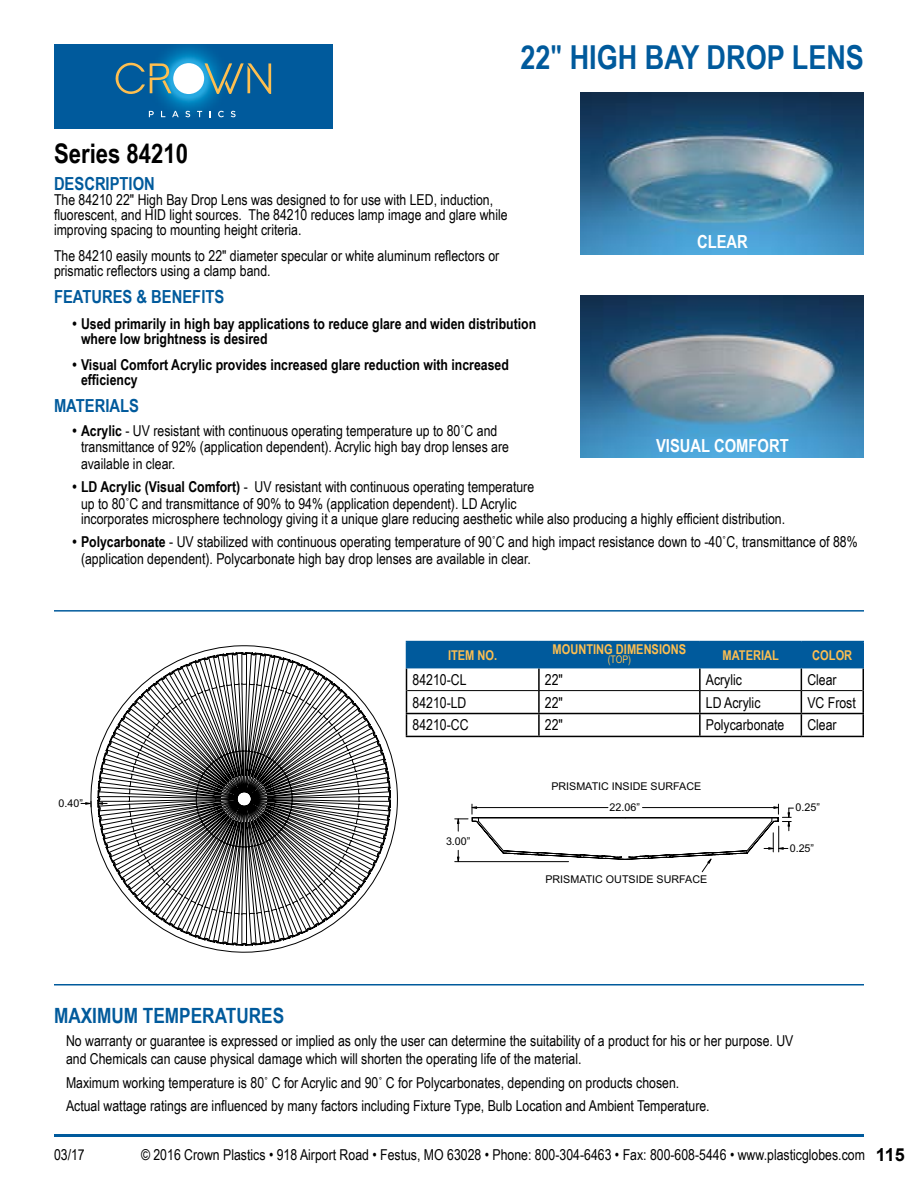
<style>
.page{position:relative;width:918px;height:1188px;background:#fff}
.page>*{position:absolute;margin:0;border:0;box-sizing:border-box;transform-origin:0 0}
.t1{font:700 33px "Arial Narrow";color:#005a9c}
.t2{font:700 27px "Arial Narrow";color:#000}
.t3{font:700 21px "Arial Narrow";color:#005a9c}
.t4{font:700 18px "Arial Narrow";color:#005a9c}
.t5{font:700 18px "Arial Narrow";color:#fff}
.t6{font:15px/16.5px "Arial Narrow";color:#000}
.t7{font:700 15px/15px "Arial Narrow";color:#000}
.t8{font:700 13.5px "Arial Narrow";color:#febf50}
.t9{font:10.65px "Arial";color:#000}
.t10{font:10.5px "Arial Narrow";color:#febf50}
.s1{font-family:"Arial";font-weight:400}
.s2{font-weight:700}
.s3{font-family:"Arial";font-weight:700;font-size:18px}
</style>
<div class="page">
<div style="left:54px;top:44px;width:279px;height:85px;background:#005a9c"></div>
<img style="left:148px;top:46px;width:83px;height:72px">
<div style="left:173px;top:63px;width:31px;height:31px;background:#fff;border-radius:50%"></div>
<svg style="left:205px;top:63px;width:66px;height:31px"></svg>
<svg style="left:115px;top:61px;width:56px;height:33px"></svg>
<svg style="left:149px;top:111px;width:5px;height:6px"></svg>
<svg style="left:161px;top:111px;width:4px;height:6px"></svg>
<svg style="left:172px;top:111px;width:7px;height:6px"></svg>
<svg style="left:185px;top:111px;width:5px;height:6px"></svg>
<svg style="left:197px;top:111px;width:5px;height:6px"></svg>
<svg style="left:218px;top:111px;width:6px;height:6px"></svg>
<svg style="left:231px;top:111px;width:5px;height:6px"></svg>
<svg style="left:454px;top:804px;width:340px;height:69px"></svg>
<svg style="left:81px;top:803px;width:310px;height:146px"></svg>
<svg style="left:85px;top:641px;width:321px;height:164px"></svg>
<hr style="left:54px;top:984px;width:810px;height:2px;background:#005a9c">
<hr style="left:54px;top:610px;width:810px;height:2px;background:#005a9c">
<img style="left:581px;top:93px;width:283px;height:162px">
<img style="left:581px;top:295px;width:283px;height:162px">
<hr style="left:862px;top:668px;width:2px;height:23px;background:#000">
<hr style="left:862px;top:691px;width:2px;height:22px;background:#000">
<hr style="left:862px;top:714px;width:2px;height:22px;background:#000">
<hr style="left:406px;top:641px;width:133px;height:1px;background:#005a9c">
<hr style="left:539px;top:641px;width:161px;height:1px;background:#005a9c">
<hr style="left:700px;top:641px;width:101px;height:1px;background:#005a9c">
<svg style="left:406px;top:642px;width:457px;height:94px"></svg>
<hr style="left:801px;top:641px;width:63px;height:1px;background:#005a9c">
<hr style="left:862px;top:642px;width:2px;height:25px;background:#005a9c">
<hr style="left:801px;top:667px;width:63px;height:1px;background:#005a9c">
<hr style="left:407px;top:690px;width:132px;height:1px;background:#000">
<hr style="left:539px;top:690px;width:161px;height:1px;background:#000">
<hr style="left:700px;top:690px;width:101px;height:1px;background:#000">
<hr style="left:801px;top:690px;width:61px;height:1px;background:#000">
<hr style="left:406px;top:736px;width:133px;height:1px;background:#000">
<hr style="left:539px;top:736px;width:161px;height:1px;background:#000">
<hr style="left:700px;top:736px;width:101px;height:1px;background:#000">
<hr style="left:801px;top:736px;width:63px;height:1px;background:#000">
<hr style="left:406px;top:713px;width:133px;height:1px;background:#000">
<hr style="left:539px;top:713px;width:161px;height:1px;background:#000">
<hr style="left:700px;top:713px;width:101px;height:1px;background:#000">
<hr style="left:801px;top:713px;width:63px;height:1px;background:#000">
<hr style="left:54px;top:1134px;width:810px;height:3px;background:#005a9c">
<h1 class="t1" style="left:520px;top:32px;width:345px">22<span class="s1">"</span> HIGH BAY DROP LENS</h1>
<h2 class="t2" style="left:54px;top:133px;width:136px">Series 84210</h2>
<p class="t4" style="left:54px;top:170px;width:102px">DESCRIPTION</p>
<p class="t6" style="left:54px;top:192px;width:455px;line-height:15px">The 84210 22" High Bay Drop Lens was designed to for use with LED, induction, fluorescent, and HID light sources. The 84210 reduces lamp image and glare while improving spacing to mounting height criteria.</p>
<p class="t6" style="left:54px;top:248px;width:447px;line-height:15px">The 84210 easily mounts to 22" diameter specular or white aluminum reflectors or prismatic reflectors using a clamp band.</p>
<p class="t4" style="left:54px;top:283px;width:172px">FEATURES &amp; BENEFITS</p>
<p class="t7" style="left:81px;top:315px;width:457px;text-indent:-9px">• Used primarily in high bay applications to reduce glare and widen distribution where low brightness is desired</p>
<p class="t7" style="left:81px;top:356px;width:429px;text-indent:-9px">• Visual Comfort Acrylic provides increased glare reduction with increased efficiency</p>
<p class="t4" style="left:54px;top:392px;width:87px">MATERIALS</p>
<p class="t6" style="left:81px;top:421px;width:430px;text-indent:-9px"><span class="s2">• Acrylic</span> - UV resistant with continuous operating temperature up to 80˚C and transmittance of 92% (application dependent). Acrylic high bay drop lenses are available in clear.</p>
<p class="t6" style="left:81px;top:478px;width:455px;text-indent:-9px"><span class="s2">• LD Acrylic (Visual Comfort)</span> - UV resistant with continuous operating temperature up to 80˚C and transmittance of 90% to 94% (application dependent). LD Acrylic</p>
<p class="t6" style="left:81px;top:510px;width:706px">incorporates microsphere technology giving it a unique glare reducing aesthetic while also producing a highly efficient distribution.</p>
<p class="t6" style="left:81px;top:533px;width:778px;text-indent:-9px"><span class="s2">• Polycarbonate</span> - UV stabilized with continuous operating temperature of 90˚C and high impact resistance down to -40˚C, transmittance of 88% (application dependent). Polycarbonate high bay drop lenses are available in clear.</p>
<p class="t5" style="left:697px;top:228px;width:52px">CLEAR</p>
<p class="t5" style="left:656px;top:432px;width:134px">VISUAL COMFORT</p>
<p class="t9" style="left:413px;top:547px;width:26px">0.25”</p>
<p class="t9" style="left:227px;top:547px;width:32px">22.06”</p>
<p class="t8" style="left:448px;top:645px;width:51px">ITEM NO.</p>
<p class="t8" style="left:553px;top:639px;width:135px">MOUNTING DIMENSIONS</p>
<p class="t10" style="left:608px;top:651px;width:25px">(TOP)</p>
<p class="t8" style="left:723px;top:645px;width:58px">MATERIAL</p>
<p class="t8" style="left:812px;top:645px;width:41px">COLOR</p>
<p class="t6" style="left:412px;top:671px;width:56px">84210-CL</p>
<p class="t6" style="left:545px;top:671px;width:20px">22"</p>
<p class="t6" style="left:706px;top:671px;width:38px">Acrylic</p>
<p class="t6" style="left:807px;top:671px;width:31px">Clear</p>
<p class="t6" style="left:412px;top:693px;width:56px">84210-LD</p>
<p class="t6" style="left:545px;top:693px;width:20px">22"</p>
<p class="t6" style="left:706px;top:693px;width:56px">LD Acrylic</p>
<p class="t6" style="left:807px;top:693px;width:50px">VC Frost</p>
<p class="t6" style="left:412px;top:716px;width:58px">84210-CC</p>
<p class="t6" style="left:545px;top:716px;width:20px">22"</p>
<p class="t6" style="left:706px;top:716px;width:80px">Polycarbonate</p>
<p class="t6" style="left:807px;top:716px;width:31px">Clear</p>
<p class="t9" style="left:58px;top:797px;width:26px">0.40”</p>
<p class="t9" style="left:446px;top:835px;width:26px">3.00”</p>
<p class="t9" style="left:551px;top:780px;width:151px">PRISMATIC INSIDE SURFACE</p>
<p class="t9" style="left:610px;top:802px;width:32px">22.06”</p>
<p class="t9" style="left:545px;top:873px;width:163px">PRISMATIC OUTSIDE SURFACE</p>
<p class="t9" style="left:796px;top:802px;width:26px">0.25”</p>
<p class="t9" style="left:790px;top:842px;width:26px">0.25”</p>
<h3 class="t3" style="left:54px;top:1000px;width:232px">MAXIMUM TEMPERATURES</h3>
<p class="t6" style="left:66px;top:1032px;width:729px;line-height:18px">No warranty or guarantee is expressed or implied as only the user can determine the suitability of a product for his or her purpose. UV and Chemicals can cause physical damage which will shorten the operating life of the material.</p>
<p class="t6" style="left:66px;top:1070px;width:645px;line-height:23.4px">Maximum working temperature is 80˚ C for Acrylic and 90˚ C for Polycarbonates, depending on products chosen.<br>Actual wattage ratings are influenced by many factors including Fixture Type, Bulb Location and Ambient Temperature.</p>
<p class="t9" style="left:441px;top:1052px;width:26px">0.40”</p>
<p class="t6" style="left:54px;top:1146px;width:32px">03/17</p>
<p class="t6" style="left:141px;top:1146px;width:765px">© 2016 Crown Plastics • 918 Airport Road • Festus, MO 63028 • Phone: 800-304-6463 • Fax: 800-608-5446 • www.plasticglobes.com <span class="s3">115</span></p>
</div>
